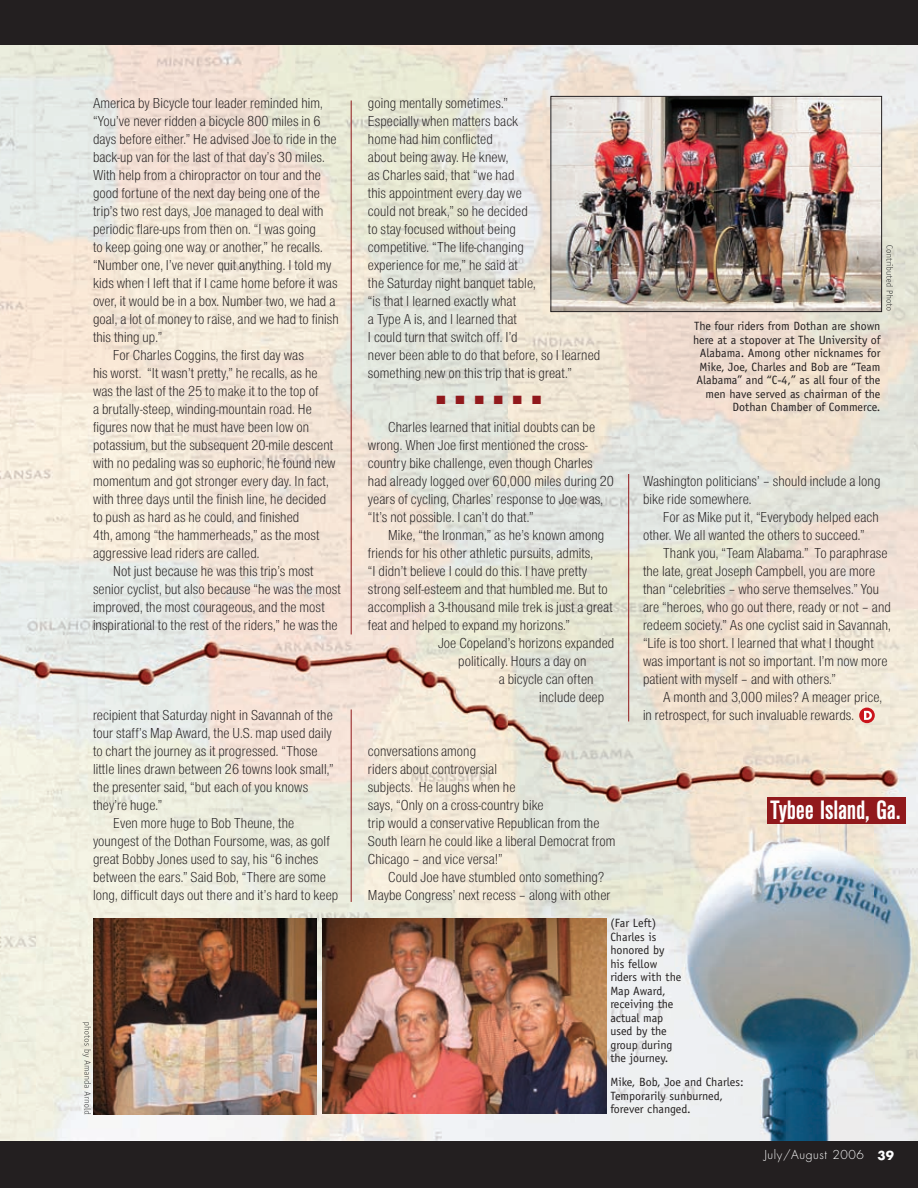
<style>
.page{position:relative;width:918px;height:1188px;background:#fff}
.page>*{position:absolute;margin:0;border:0;box-sizing:border-box;transform-origin:0 0}
.t1{font:700 condensed 27.75px "Nimbus San D";letter-spacing:-.01em;color:#fff}
.t2{font:15px/18px "Nimbus San D Ligh Cond";letter-spacing:.005em;color:#231f20}
.t3{font:12px/13.5px "Officina Sans LT";color:#231f20}
.t4{font:300 12px "Futura";letter-spacing:.05em;color:#fff}
.t5{font:12px "Zapf Dingbats ITC";color:#91191c}
.s1{font-weight:700}
</style>
<div class="page">
<img style="left:0;top:45px;width:508px;height:1097px">
<img style="left:508px;top:45px;width:410px;height:628px">
<img style="left:508px;top:673px;width:210px;height:469px">
<img style="left:718px;top:673px;width:200px;height:144px">
<div style="left:0;top:0;width:918px;height:45px;background:#231f20"></div>
<img style="left:93px;top:918px;width:223px;height:197px">
<img style="left:323px;top:918px;width:283px;height:196px">
<img style="left:674px;top:817px;width:244px;height:325px">
<div style="left:0;top:1142px;width:918px;height:46px;background:#231f20"></div>
<img style="left:552px;top:98px;width:328px;height:212px">
<div style="left:550px;top:96px;width:332px;height:216px;border:1px solid #231f20"></div>
<div style="left:767px;top:797px;width:139px;height:27px;background:#91191c"></div>
<hr style="left:351px;top:100px;width:1px;height:534px;background:#91191c">
<hr style="left:351px;top:710px;width:1px;height:192px;background:#91191c">
<hr style="left:628px;top:474px;width:1px;height:248px;background:#91191c">
<img style="left:886px;top:278px;width:7px;height:33px">
<img style="left:886px;top:245px;width:7px;height:33px">
<img style="left:83px;top:1063px;width:8px;height:51px">
<img style="left:83px;top:1022px;width:8px;height:41px">
<svg style="left:859px;top:708px;width:16px;height:15px"></svg>
<svg style="left:864px;top:711px;width:8px;height:9px"></svg>
<p class="t2" style="left:93px;top:95px;width:231px">America by Bicycle tour leader reminded him,</p>
<p class="t2" style="left:93px;top:113px;width:229px">“You’ve never ridden a bicycle 800 miles in 6</p>
<p class="t2" style="left:93px;top:131px;width:245px">days before either.” He advised Joe to ride in the</p>
<p class="t2" style="left:93px;top:149px;width:233px">back-up van for the last of that day’s 30 miles.</p>
<p class="t2" style="left:93px;top:167px;width:230px">With help from a chiropractor on tour and the</p>
<p class="t2" style="left:93px;top:185px;width:229px">good fortune of the next day being one of the</p>
<p class="t2" style="left:93px;top:203px;width:232px">trip’s two rest days, Joe managed to deal with</p>
<p class="t2" style="left:93px;top:221px;width:224px">periodic flare-ups from then on. “I was going</p>
<p class="t2" style="left:93px;top:239px;width:231px">to keep going one way or another,” he recalls.</p>
<p class="t2" style="left:93px;top:257px;width:240px">“Number one, I’ve never quit anything. I told my</p>
<p class="t2" style="left:93px;top:275px;width:246px">kids when I left that if I came home before it was</p>
<p class="t2" style="left:93px;top:293px;width:244px">over, it would be in a box. Number two, we had a</p>
<p class="t2" style="left:93px;top:311px;width:247px">goal, a lot of money to raise, and we had to finish</p>
<p class="t2" style="left:93px;top:329px;width:71px">this thing up.”</p>
<p class="t2" style="left:113px;top:347px;width:192px">For Charles Coggins, the first day was</p>
<p class="t2" style="left:93px;top:365px;width:226px">his worst. “It wasn’t pretty,” he recalls, as he</p>
<p class="t2" style="left:93px;top:383px;width:227px">was the last of the 25 to make it to the top of</p>
<p class="t2" style="left:93px;top:401px;width:220px">a brutally-steep, winding-mountain road. He</p>
<p class="t2" style="left:93px;top:419px;width:218px">figures now that he must have been low on</p>
<p class="t2" style="left:93px;top:437px;width:242px">potassium, but the subsequent 20-mile descent</p>
<p class="t2" style="left:93px;top:455px;width:244px">with no pedaling was so euphoric, he found new</p>
<p class="t2" style="left:93px;top:473px;width:237px">momentum and got stronger every day. In fact,</p>
<p class="t2" style="left:93px;top:491px;width:235px">with three days until the finish line, he decided</p>
<p class="t2" style="left:93px;top:509px;width:208px">to push as hard as he could, and finished</p>
<p class="t2" style="left:93px;top:527px;width:228px">4th, among “the hammerheads,” as the most</p>
<p class="t2" style="left:93px;top:545px;width:168px">aggressive lead riders are called.</p>
<p class="t2" style="left:113px;top:563px;width:202px">Not just because he was this trip’s most</p>
<p class="t2" style="left:93px;top:581px;width:249px">senior cyclist, but also because “he was the most</p>
<p class="t2" style="left:93px;top:599px;width:233px">improved, the most courageous, and the most</p>
<p class="t2" style="left:93px;top:617px;width:246px">inspirational to the rest of the riders,” he was the</p>
<p class="t2" style="left:93px;top:707px;width:241px">recipient that Saturday night in Savannah of the</p>
<p class="t2" style="left:93px;top:725px;width:240px">tour staff’s Map Award, the U.S. map used daily</p>
<p class="t2" style="left:93px;top:743px;width:226px">to chart the journey as it progressed. “Those</p>
<p class="t2" style="left:93px;top:761px;width:242px">little lines drawn between 26 towns look small,”</p>
<p class="t2" style="left:93px;top:779px;width:217px">the presenter said, “but each of you knows</p>
<p class="t2" style="left:93px;top:797px;width:71px">they’re huge.”</p>
<p class="t2" style="left:113px;top:815px;width:183px">Even more huge to Bob Theune, the</p>
<p class="t2" style="left:93px;top:833px;width:238px">youngest of the Dothan Foursome, was, as golf</p>
<p class="t2" style="left:93px;top:851px;width:227px">great Bobby Jones used to say, his “6 inches</p>
<p class="t2" style="left:93px;top:869px;width:235px">between the ears.” Said Bob, “There are some</p>
<p class="t2" style="left:93px;top:887px;width:247px">long, difficult days out there and it’s hard to keep</p>
<p class="t2" style="left:368px;top:95px;width:234px">going mentally sometimes.”<br>Especially when matters back<br>home had him conflicted<br>about being away. He knew,<br>as Charles said, that “we had<br>this appointment every day we<br>could not break,” so he decided<br>to stay focused without being<br>competitive. “The life-changing<br>experience for me,” he said at<br>the Saturday night banquet table,<br>“is that I learned exactly what<br>a Type A is, and I learned that<br>I could turn that switch off. I’d<br>never been able to do that before, so I learned something new on this trip that is great.”</p>
<p class="t5" style="left:436px;top:394px;width:106px">■ ■ ■ ■ ■ ■</p>
<p class="t2" style="left:368px;top:419px;width:247px;text-indent:20px">Charles learned that initial doubts can be wrong. When Joe first mentioned the cross&shy;country bike challenge, even though Charles had already logged over 60,000 miles during 20 years of cycling, Charles’ response to Joe was, “It’s not possible. I can’t do that.”</p>
<p class="t2" style="left:388px;top:527px;width:217px">Mike, “the Ironman,” as he’s known among</p>
<p class="t2" style="left:368px;top:545px;width:227px">friends for his other athletic pursuits, admits,</p>
<p class="t2" style="left:368px;top:563px;width:221px">“I didn’t believe I could do this. I have pretty</p>
<p class="t2" style="left:368px;top:581px;width:241px">strong self-esteem and that humbled me. But to</p>
<p class="t2" style="left:368px;top:599px;width:246px">accomplish a 3-thousand mile trek is just a great</p>
<p class="t2" style="left:368px;top:617px;width:204px">feat and helped to expand my horizons.”</p>
<p class="t2" style="left:438px;top:635px;width:178px">Joe Copeland’s horizons expanded</p>
<p class="t2" style="left:458px;top:653px;width:130px">politically. Hours a day on</p>
<p class="t2" style="left:499px;top:671px;width:96px">a bicycle can often</p>
<p class="t2" style="left:539px;top:689px;width:67px">include deep</p>
<p class="t2" style="left:368px;top:743px;width:249px">conversations among<br>riders about controversial<br>subjects. He laughs when he<br>says, “Only on a cross-country bike<br>trip would a conservative Republican from the South learn he could like a liberal Democrat from Chicago – and vice versa!”</p>
<p class="t2" style="left:368px;top:869px;width:244px;text-indent:20px">Could Joe have stumbled onto something?<br>Maybe Congress’ next recess – along with other</p>
<p class="t3" style="left:693px;top:320px;width:189px;text-align:right">The four riders from Dothan are shown here at a stopover at The University of Alabama. Among other nicknames for Mike, Joe, Charles and Bob are “Team Alabama” and “C-4,” as all four of the men have served as chairman of the Dothan Chamber of Commerce.</p>
<p class="t2" style="left:643px;top:473px;width:239px">Washington politicians’ – should include a long bike ride somewhere.</p>
<p class="t2" style="left:663px;top:509px;width:217px">For as Mike put it, “Everybody helped each</p>
<p class="t2" style="left:643px;top:527px;width:223px">other. We all wanted the others to succeed.”</p>
<p class="t2" style="left:663px;top:545px;width:226px">Thank you, “Team Alabama.” To paraphrase</p>
<p class="t2" style="left:643px;top:563px;width:234px">the late, great Joseph Campbell, you are more</p>
<p class="t2" style="left:643px;top:581px;width:238px">than “celebrities – who serve themselves.” You</p>
<p class="t2" style="left:643px;top:599px;width:249px">are “heroes, who go out there, ready or not – and</p>
<p class="t2" style="left:643px;top:617px;width:249px">redeem society.” As one cyclist said in Savannah,</p>
<p class="t2" style="left:643px;top:635px;width:232px">“Life is too short. I learned that what I thought</p>
<p class="t2" style="left:643px;top:653px;width:246px">was important is not so important. I’m now more</p>
<p class="t2" style="left:643px;top:671px;width:195px">patient with myself – and with others.”</p>
<p class="t2" style="left:663px;top:689px;width:221px">A month and 3,000 miles? A meager price,</p>
<p class="t2" style="left:643px;top:707px;width:213px">in retrospect, for such invaluable rewards.</p>
<h1 class="t1" style="left:770px;top:800px;width:132px">Tybee Island, Ga.</h1>
<p class="t3" style="left:610px;top:917px;width:72px">(Far Left)<br>Charles is honored by his fellow riders with the<br>Map Award, receiving the actual map used by the group during the journey.</p>
<p class="t3" style="left:610px;top:1077px;width:135px">Mike, Bob, Joe and Charles:<br>Temporarily sunburned, forever changed.</p>
<p class="t4" style="left:764px;top:1150px;width:131px">July/August 2006 <span class="s1">39</span></p>
</div>
